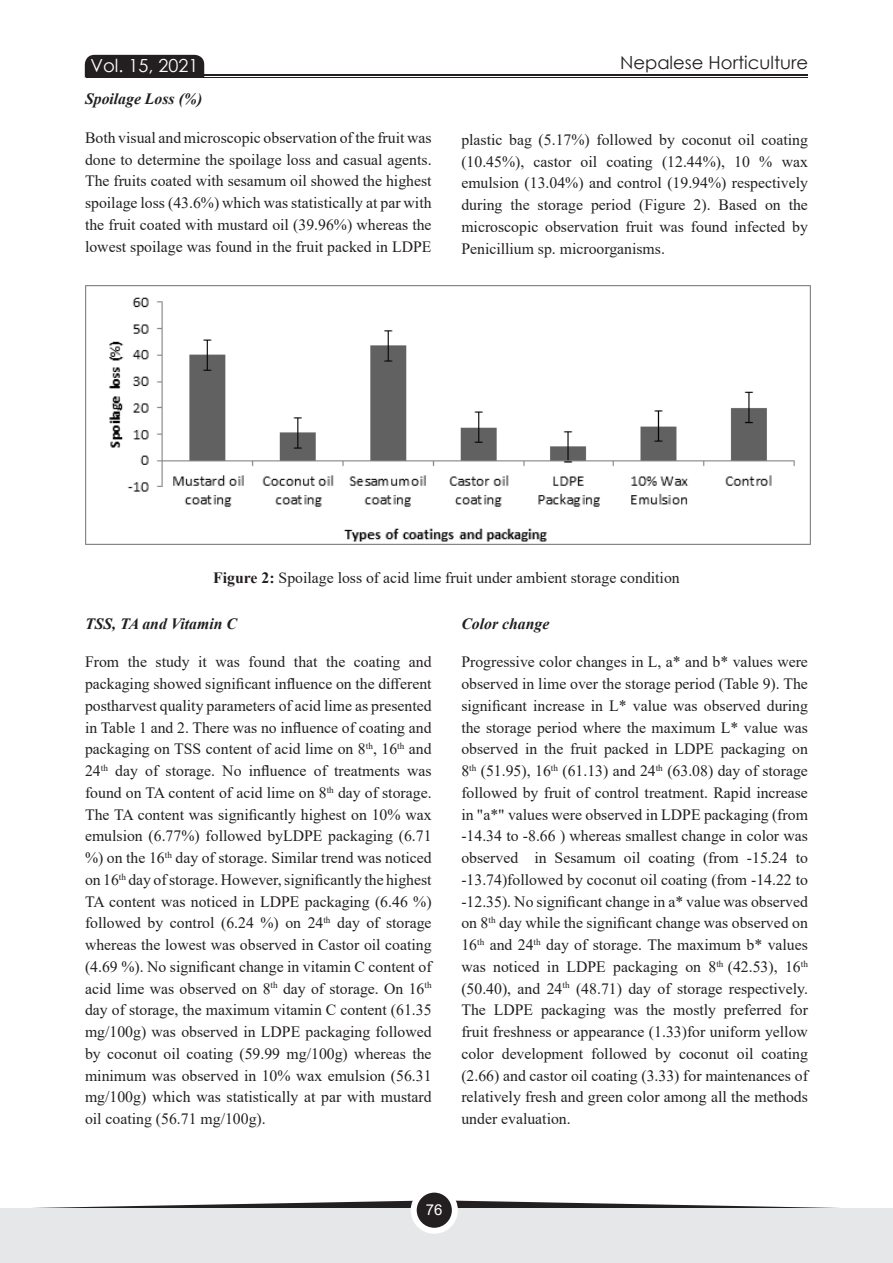
<style>
.page{position:relative;width:893px;height:1263px;background:#fff}
.page>*{position:absolute;margin:0;border:0;box-sizing:border-box;transform-origin:0 0}
.t1{font:18px "Century Gothic";color:#231f20}
.t2{font:18px "Century Gothic";color:#fff}
.t3{font:15.75px/21.8px "Times New Roman";color:#231f20;text-align:justify}
.t4{font:italic 700 15.75px "Times New Roman";color:#231f20}
.t5{font:15px "Arial";color:#fff}
.s1{font-weight:700}
</style>
<div class="page">
<svg style="left:84px;top:54px;width:121px;height:24px;background:#312d2e"></svg>
<hr style="left:87px;top:74px;width:721px;height:1px;background:#231f20">
<hr style="left:87px;top:77px;width:721px;height:1px;background:#231f20">
<svg style="left:0;top:1200px;width:893px;height:9px"></svg>
<div style="left:0;top:1209px;width:893px;height:54px;background:#e6e7e9"></div>
<svg style="left:414px;top:1189px;width:41px;height:42px"></svg>
<div style="left:411px;top:1186px;width:47px;height:48px;border:6px solid #fff;border-radius:50%"></div>
<img style="left:85px;top:285px;width:725px;height:259px">
<p class="t2" style="left:91px;top:53px;width:109px">Vol. 15, 2021</p>
<p class="t1" style="left:620px;top:50px;width:190px">Nepalese Horticulture</p>
<p class="t4" style="left:85px;top:88px;width:119px">Spoilage Loss (%)</p>
<p class="t3" style="left:85px;top:126px;width:348px">Both visual and microscopic observation of the fruit was done to determine the spoilage loss and casual agents.<br>The fruits coated with sesamum oil showed the highest spoilage loss (43.6%) which was statistically at par with the fruit coated with mustard oil (39.96%) whereas the lowest spoilage was found in the fruit packed in LDPE</p>
<p class="t3" style="left:461px;top:128px;width:348px">plastic bag (5.17%) followed by coconut oil coating (10.45%), castor oil coating (12.44%), 10 % wax emulsion (13.04%) and control (19.94%) respectively during the storage period (Figure 2). Based on the microscopic observation fruit was found infected by Penicillium sp. microorganisms.</p>
<p class="t3" style="left:213px;top:566px;width:468px"><span class="s1">Figure 2:</span> Spoilage loss of acid lime fruit under ambient storage condition</p>
<p class="t4" style="left:85px;top:612px;width:153px">TSS, TA and Vitamin C</p>
<p class="t3" style="left:85px;top:651px;width:348px">From the study it was found that the coating and packaging showed significant influence on the different postharvest quality parameters of acid lime as presented in Table 1 and 2. There was no influence of coating and packaging on TSS content of acid lime on 8<sup>th</sup>, 16<sup>th</sup> and 24<sup>th</sup> day of storage. No influence of treatments was found on TA content of acid lime on 8<sup>th</sup> day of storage.<br>The TA content was significantly highest on 10% wax emulsion (6.77%) followed byLDPE packaging (6.71 %) on the 16<sup>th</sup> day of storage. Similar trend was noticed on 16<sup>th</sup> day of storage. However, significantly the highest TA content was noticed in LDPE packaging (6.46 %) followed by control (6.24 %) on 24<sup>th</sup> day of storage whereas the lowest was observed in Castor oil coating (4.69 %). No significant change in vitamin C content of acid lime was observed on 8<sup>th</sup> day of storage. On 16<sup>th </sup>day of storage, the maximum vitamin C content (61.35 mg/100g) was observed in LDPE packaging followed by coconut oil coating (59.99 mg/100g) whereas the minimum was observed in 10% wax emulsion (56.31 mg/100g) which was statistically at par with mustard oil coating (56.71 mg/100g).</p>
<p class="t4" style="left:461px;top:612px;width:89px">Color change</p>
<p class="t3" style="left:461px;top:651px;width:348px">Progressive color changes in L, a* and b* values were observed in lime over the storage period (Table 9). The significant increase in L* value was observed during the storage period where the maximum L* value was observed in the fruit packed in LDPE packaging on 8<sup>th</sup> (51.95), 16<sup>th</sup> (61.13) and 24<sup>th</sup> (63.08) day of storage followed by fruit of control treatment. Rapid increase in "a*" values were observed in LDPE packaging (from -14.34 to -8.66 ) whereas smallest change in color was observed in Sesamum oil coating (from -15.24 to -13.74)followed by coconut oil coating (from -14.22 to -12.35). No significant change in a* value was observed on 8<sup>th</sup> day while the significant change was observed on 16<sup>th</sup> and 24<sup>th</sup> day of storage. The maximum b* values was noticed in LDPE packaging on 8<sup>th</sup> (42.53), 16<sup>th </sup>(50.40), and 24<sup>th</sup> (48.71) day of storage respectively.<br>The LDPE packaging was the mostly preferred for fruit freshness or appearance (1.33)for uniform yellow color development followed by coconut oil coating (2.66) and castor oil coating (3.33) for maintenances of relatively fresh and green color among all the methods under evaluation.</p>
<p class="t5" style="left:426px;top:1199px;width:18px">76</p>
</div>
